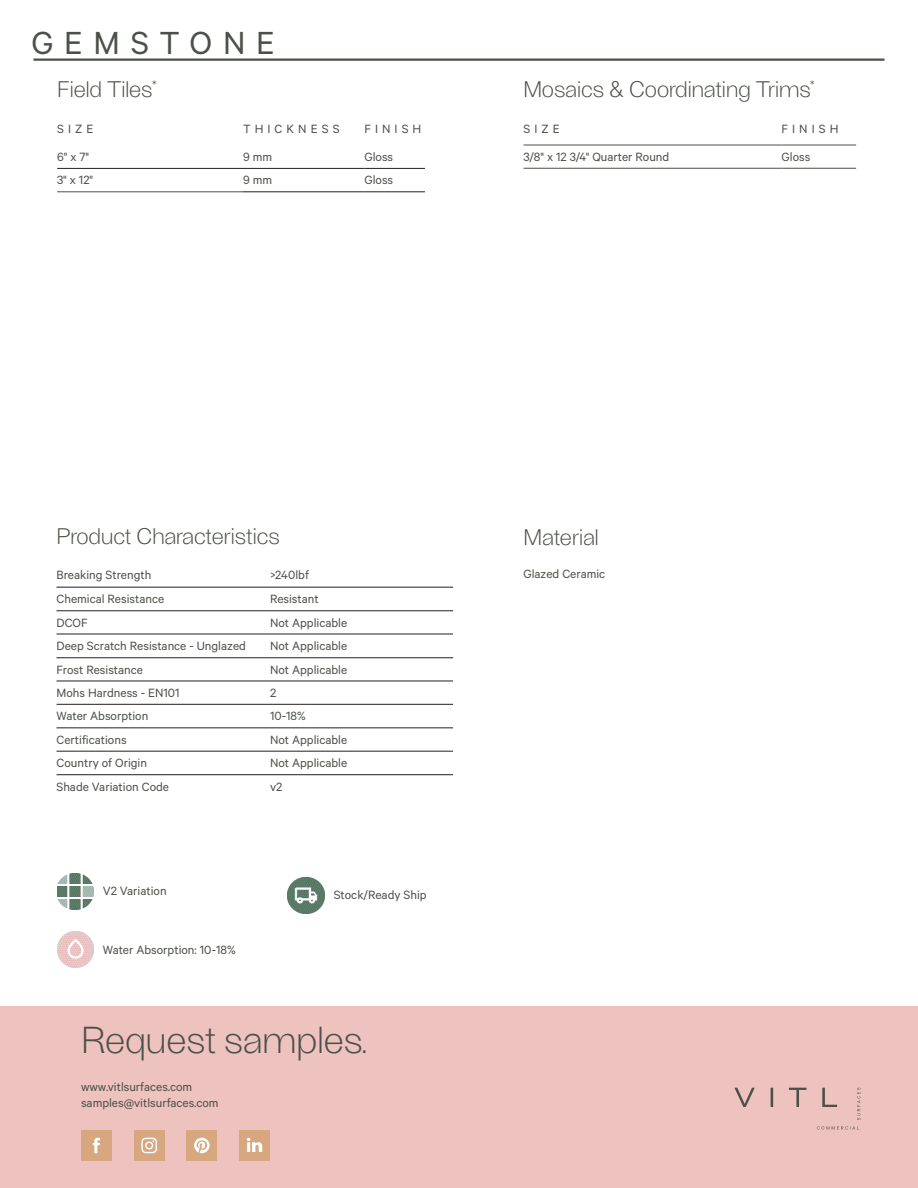
<style>
.page{position:relative;width:918px;height:1188px;background:#fff}
.page>*{position:absolute;margin:0;border:0;box-sizing:border-box;transform-origin:0 0}
.t1{font:37.5px "Ambiant Light Sans";color:#4b5048}
.t2{font:36px "Calibre";letter-spacing:.3em;color:#4b5048}
.t3{font:22.5px "Ambiant Light Sans";color:#4b5048}
.t4{font:13.5px/16.2px "Calibre";color:#4b5048}
.t5{font:13.5px "Calibre";letter-spacing:.3em;color:#4b5048}
</style>
<div class="page">
<div style="left:0;top:1007px;width:918px;height:181px;background:#eec2be"></div>
<svg style="left:734px;top:1088px;width:126px;height:42px"></svg>
<div style="left:239px;top:1130px;width:31px;height:31px;background:#d7a880"></div>
<svg style="left:247px;top:1138px;width:15px;height:14px"></svg>
<div style="left:81px;top:1130px;width:31px;height:31px;background:#d7a880"></div>
<svg style="left:93px;top:1138px;width:7px;height:15px"></svg>
<div style="left:186px;top:1130px;width:31px;height:31px;background:#d7a880"></div>
<svg style="left:194px;top:1138px;width:16px;height:15px"></svg>
<div style="left:134px;top:1130px;width:31px;height:31px;background:#d7a880"></div>
<svg style="left:141px;top:1138px;width:16px;height:15px"></svg>
<hr style="left:33px;top:59px;width:852px;height:2px;background:#4b5048">
<hr style="left:57px;top:168px;width:186px;height:1px;background:#231f20">
<hr style="left:243px;top:168px;width:121px;height:1px;background:#231f20">
<hr style="left:364px;top:168px;width:61px;height:1px;background:#231f20">
<hr style="left:243px;top:192px;width:121px;height:1px;background:#231f20">
<hr style="left:364px;top:192px;width:61px;height:1px;background:#231f20">
<hr style="left:57px;top:192px;width:186px;height:1px;background:#4b5048">
<hr style="left:57px;top:587px;width:213px;height:1px;background:#231f20">
<hr style="left:270px;top:587px;width:183px;height:1px;background:#231f20">
<hr style="left:57px;top:611px;width:213px;height:1px;background:#231f20">
<hr style="left:270px;top:611px;width:183px;height:1px;background:#231f20">
<hr style="left:57px;top:634px;width:213px;height:1px;background:#231f20">
<hr style="left:270px;top:634px;width:183px;height:1px;background:#231f20">
<hr style="left:57px;top:658px;width:213px;height:1px;background:#231f20">
<hr style="left:270px;top:658px;width:183px;height:1px;background:#231f20">
<hr style="left:57px;top:681px;width:213px;height:1px;background:#231f20">
<hr style="left:270px;top:681px;width:183px;height:1px;background:#231f20">
<hr style="left:57px;top:704px;width:213px;height:1px;background:#231f20">
<hr style="left:270px;top:704px;width:183px;height:1px;background:#231f20">
<hr style="left:57px;top:728px;width:213px;height:1px;background:#231f20">
<hr style="left:270px;top:728px;width:183px;height:1px;background:#231f20">
<hr style="left:57px;top:751px;width:213px;height:1px;background:#231f20">
<hr style="left:270px;top:751px;width:183px;height:1px;background:#231f20">
<hr style="left:57px;top:774px;width:213px;height:1px;background:#231f20">
<hr style="left:270px;top:774px;width:183px;height:1px;background:#231f20">
<hr style="left:524px;top:145px;width:258px;height:1px;background:#4b5048">
<hr style="left:782px;top:145px;width:74px;height:1px;background:#4b5048">
<hr style="left:524px;top:168px;width:258px;height:1px;background:#4b5048">
<hr style="left:782px;top:168px;width:74px;height:1px;background:#4b5048">
<img style="left:57px;top:931px;width:36px;height:37px">
<div style="left:58px;top:932px;width:35px;height:36px;border:1px solid #d1d2d4;border-radius:50%"></div>
<img style="left:288px;top:878px;width:36px;height:36px">
<img style="left:57px;top:873px;width:36px;height:36px">
<p class="t2" style="left:32px;top:21px;width:245px">GEMSTONE</p>
<p class="t3" style="left:57px;top:77px;width:101px">Field Tiles<sup>*</sup></p>
<p class="t4" style="left:57px;top:120px;width:38px">SIZE</p>
<p class="t5" style="left:243px;top:121px;width:98px">THICKNESS</p>
<p class="t4" style="left:364px;top:120px;width:58px">FINISH</p>
<p class="t4" style="left:57px;top:148px;width:34px">6" x 7"</p>
<p class="t4" style="left:243px;top:148px;width:31px">9 mm</p>
<p class="t4" style="left:364px;top:148px;width:30px">Gloss</p>
<p class="t4" style="left:57px;top:172px;width:37px">3" x 12"</p>
<p class="t4" style="left:243px;top:172px;width:31px">9 mm</p>
<p class="t4" style="left:364px;top:172px;width:30px">Gloss</p>
<p class="t3" style="left:524px;top:77px;width:293px">Mosaics &amp; Coordinating Trims<sup>*</sup></p>
<p class="t4" style="left:524px;top:120px;width:38px">SIZE</p>
<p class="t4" style="left:782px;top:120px;width:58px">FINISH</p>
<p class="t4" style="left:524px;top:148px;width:147px">3/8" x 12 3/4" Quarter Round</p>
<p class="t4" style="left:782px;top:148px;width:30px">Gloss</p>
<p class="t3" style="left:56px;top:524px;width:225px">Product Characteristics</p>
<p class="t4" style="left:57px;top:566px;width:96px">Breaking Strength</p>
<p class="t4" style="left:270px;top:566px;width:41px">&gt;240lbf</p>
<p class="t4" style="left:57px;top:591px;width:109px">Chemical Resistance</p>
<p class="t4" style="left:270px;top:591px;width:50px">Resistant</p>
<p class="t4" style="left:57px;top:614px;width:33px">DCOF</p>
<p class="t4" style="left:270px;top:614px;width:79px">Not Applicable</p>
<p class="t4" style="left:57px;top:637px;width:191px">Deep Scratch Resistance - Unglazed</p>
<p class="t4" style="left:270px;top:637px;width:79px">Not Applicable</p>
<p class="t4" style="left:57px;top:661px;width:88px">Frost Resistance</p>
<p class="t4" style="left:270px;top:661px;width:79px">Not Applicable</p>
<p class="t4" style="left:57px;top:684px;width:125px">Mohs Hardness - EN101</p>
<p class="t4" style="left:270px;top:684px;width:8px">2</p>
<p class="t4" style="left:57px;top:708px;width:93px">Water Absorption</p>
<p class="t4" style="left:270px;top:708px;width:37px">10-18%</p>
<p class="t4" style="left:57px;top:731px;width:72px">Certifications</p>
<p class="t4" style="left:270px;top:731px;width:79px">Not Applicable</p>
<p class="t4" style="left:57px;top:755px;width:92px">Country of Origin</p>
<p class="t4" style="left:270px;top:755px;width:79px">Not Applicable</p>
<p class="t4" style="left:57px;top:779px;width:114px">Shade Variation Code</p>
<p class="t4" style="left:270px;top:779px;width:14px">v2</p>
<p class="t4" style="left:103px;top:882px;width:65px">V2 Variation</p>
<p class="t4" style="left:103px;top:941px;width:134px">Water Absorption: 10-18%</p>
<p class="t4" style="left:334px;top:887px;width:94px">Stock/Ready Ship</p>
<h1 class="t1" style="left:81px;top:1020px;width:288px">Request samples.</h1>
<p class="t4" style="left:81px;top:1078px;width:139px">www.vitlsurfaces.com samples@vitlsurfaces.com</p>
<p class="t3" style="left:524px;top:525px;width:77px">Material</p>
<p class="t4" style="left:524px;top:565px;width:83px">Glazed Ceramic</p>
</div>
